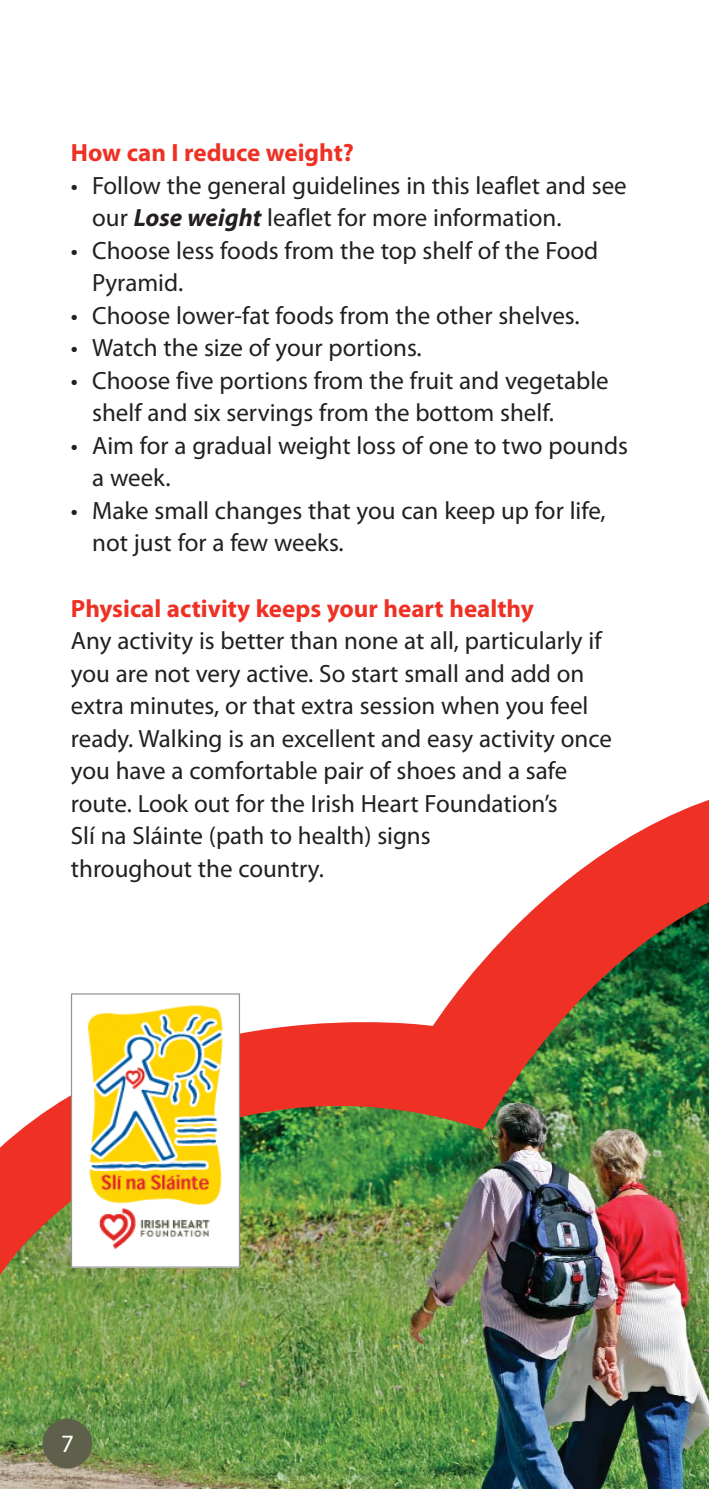
<style>
.page{position:relative;width:709px;height:1489px;background:#fff}
.page>*{position:absolute;margin:0;border:0;box-sizing:border-box;transform-origin:0 0}
.t1{font:25px/32.5px "Myriad Pro";color:#231f20}
.t2{font:700 25px "Myriad Pro";color:#ee3124}
.t3{font:25px "Myriad Pro";color:#fff}
.s1{font-weight:700;font-style:italic}
</style>
<div class="page">
<img style="left:0;top:1279px;width:709px;height:209px">
<img style="left:0;top:800px;width:709px;height:479px">
<div style="left:43px;top:1418px;width:49px;height:50px;background:#5f604b;border-radius:50%"></div>
<img style="left:73px;top:995px;width:165px;height:270px">
<div style="left:71px;top:993px;width:169px;height:274px;border:1px solid #939598"></div>
<p class="t2" style="left:71px;top:143px;width:285px">How can I reduce weight?</p>
<p class="t1" style="left:92px;top:172px;width:536px;text-indent:-21px">• Follow the general guidelines in this leaflet and see our <span class="s1">Lose weight</span> leaflet for more information.</p>
<p class="t1" style="left:92px;top:237px;width:507px;text-indent:-21px">• Choose less foods from the top shelf of the Food<br>Pyramid.</p>
<p class="t1" style="left:71px;top:302px;width:510px">• Choose lower-fat foods from the other shelves.</p>
<p class="t1" style="left:71px;top:334px;width:352px">• Watch the size of your portions.</p>
<p class="t1" style="left:92px;top:367px;width:518px;text-indent:-21px">• Choose five portions from the fruit and vegetable shelf and six servings from the bottom shelf.</p>
<p class="t1" style="left:92px;top:432px;width:537px;text-indent:-21px">• Aim for a gradual weight loss of one to two pounds a week.</p>
<p class="t1" style="left:92px;top:497px;width:515px;text-indent:-21px">• Make small changes that you can keep up for life, not just for a few weeks.</p>
<p class="t2" style="left:71px;top:598px;width:464px">Physical activity keeps your heart healthy</p>
<p class="t1" style="left:71px;top:627px;width:542px">Any activity is better than none at all, particularly if you are not very active. So start small and add on extra minutes, or that extra session when you feel ready. Walking is an excellent and easy activity once you have a comfortable pair of shoes and a safe route. Look out for the Irish Heart Foundation’s<br>Slí na Sláinte (path to health) signs<br>throughout the country.</p>
<p class="t3" style="left:61px;top:1433px;width:14px">7</p>
</div>
